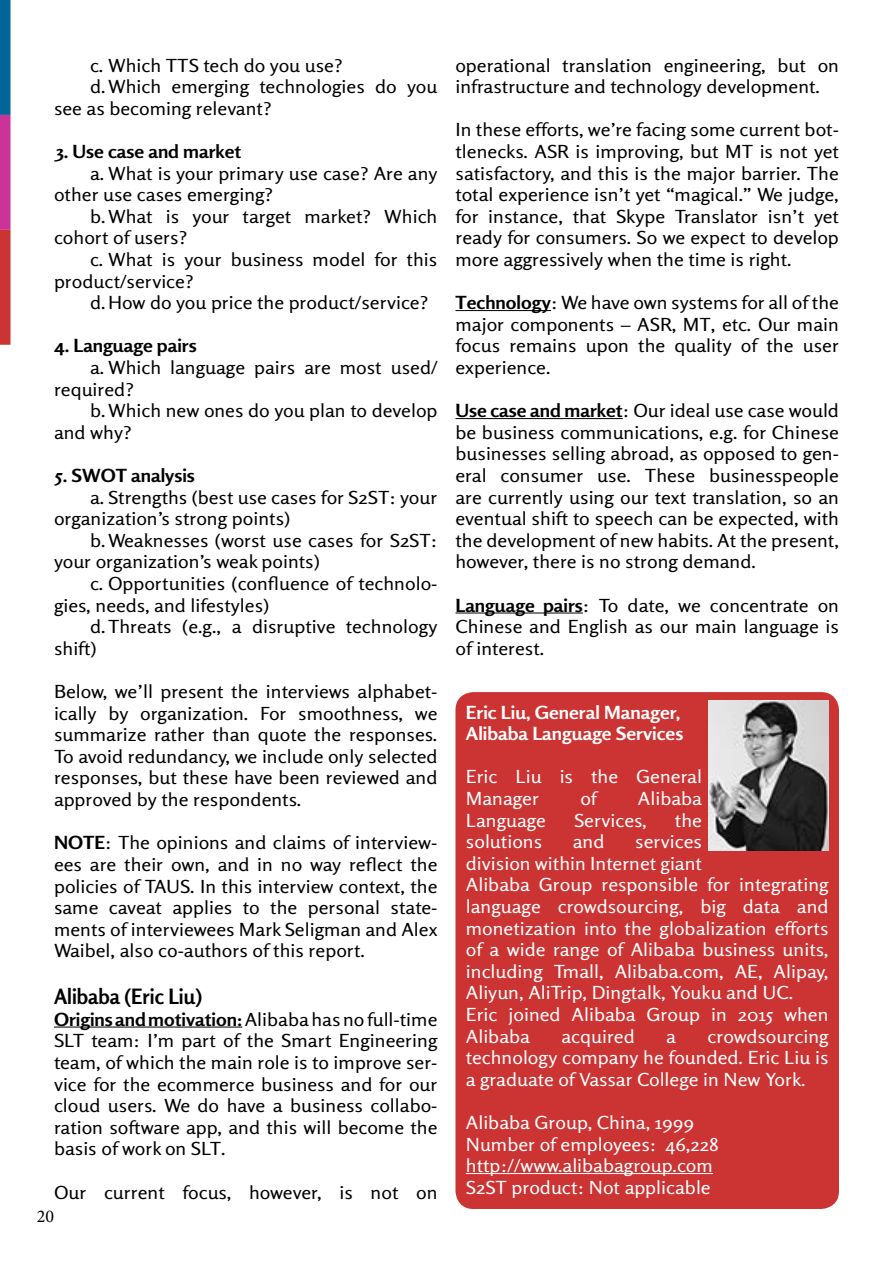
<style>
.page{position:relative;width:893px;height:1263px;background:#fff}
.page>*{position:absolute;margin:0;border:0;box-sizing:border-box;transform-origin:0 0}
.t1{font:700 21px "Rosario";color:#000}
.t2{font:18px/21.6px "Rosario";color:#000;scale:1.1 1}
.t3{font:18px/21.6px "Rosario";color:#fff;scale:1.1 1}
.t4{font:700 18px "Rosario";color:#000;scale:1.1 1}
.t5{font:700 18px/21.6px "Rosario";color:#fff;scale:1.1 1}
.t6{font:18px "Minion Pro";color:#000}
.s1{font-weight:700}
</style>
<div class="page">
<hr style="left:54px;top:1026px;width:188px;height:1px;background:#000">
<hr style="left:455px;top:310px;width:96px;height:1px;background:#000">
<hr style="left:455px;top:418px;width:168px;height:1px;background:#000">
<hr style="left:455px;top:612px;width:128px;height:1px;background:#000">
<div style="left:455px;top:692px;width:384px;height:517px;background:#c33;border-radius:18px"></div>
<div style="left:0;top:0;width:10px;height:115px;background:#069"></div>
<div style="left:0;top:115px;width:10px;height:115px;background:#c39"></div>
<div style="left:0;top:230px;width:10px;height:115px;background:#c33"></div>
<hr style="left:466px;top:1173px;width:247px;height:1px;background:#fff">
<img style="left:709px;top:701px;width:120px;height:150px">
<p class="t2" style="left:90px;top:54px;width:231px">c. Which TTS tech do you use?</p>
<p class="t2" style="left:90px;top:76px;width:317px">d.Which emerging technologies do you</p>
<p class="t2" style="left:54px;top:98px;width:199px">see as becoming relevant?</p>
<p class="t4" style="left:54px;top:141px;width:172px">3. Use case and market</p>
<p class="t2" style="left:54px;top:162px;width:350px;text-indent:36px">a. What is your primary use case? Are any other use cases emerging?</p>
<p class="t2" style="left:54px;top:206px;width:350px;text-indent:36px">b.What is your target market? Which cohort of users?</p>
<p class="t2" style="left:54px;top:249px;width:350px;text-indent:36px">c. What is your business model for this product/service?</p>
<p class="t2" style="left:90px;top:292px;width:309px">d.How do you price the product/service?</p>
<p class="t4" style="left:54px;top:335px;width:131px">4. Language pairs</p>
<p class="t2" style="left:54px;top:357px;width:350px;text-indent:36px">a. Which language pairs are most used/ required?</p>
<p class="t2" style="left:54px;top:400px;width:350px;text-indent:36px">b.Which new ones do you plan to develop and why?</p>
<p class="t4" style="left:54px;top:465px;width:130px">5. SWOT analysis</p>
<p class="t2" style="left:54px;top:486px;width:350px;text-indent:36px">a. Strengths (best use cases for S2ST: your organization’s strong points)</p>
<p class="t2" style="left:54px;top:530px;width:350px;text-indent:36px">b.Weaknesses (worst use cases for S2ST: your organization’s weak points)</p>
<p class="t2" style="left:54px;top:573px;width:350px;text-indent:36px">c. Opportunities (confluence of technolo&shy;gies, needs, and lifestyles)</p>
<p class="t2" style="left:54px;top:616px;width:350px;text-indent:36px">d.Threats (e.g., a disruptive technology shift)</p>
<p class="t2" style="left:54px;top:681px;width:350px;text-align:justify">Below, we’ll present the interviews alphabet&shy;ically by organization. For smoothness, we summarize rather than quote the responses.<br>To avoid redundancy, we include only selected responses, but these have been reviewed and approved by the respondents.</p>
<p class="t2" style="left:54px;top:832px;width:350px;text-align:justify"><span class="s1">NOTE</span>: The opinions and claims of interview&shy;ees are their own, and in no way reflect the policies of TAUS. In this interview context, the same caveat applies to the personal state&shy;ments of interviewees Mark Seligman and Alex Waibel, also co-authors of this report.</p>
<p class="t1" style="left:54px;top:984px;width:150px">Alibaba (Eric Liu)</p>
<p class="t2" style="left:54px;top:1008px;width:350px;text-align:justify"><span class="s1">Origins and motivation:</span> Alibaba has no full-time SLT team: I’m part of the Smart Engineering team, of which the main role is to improve ser&shy;vice for the ecommerce business and for our cloud users. We do have a business collabo&shy;ration software app, and this will become the basis of work on SLT.</p>
<p class="t2" style="left:54px;top:1181px;width:350px">Our current focus, however, is not on</p>
<p class="t6" style="left:37px;top:1204px;width:19px">20</p>
<p class="t2" style="left:455px;top:54px;width:350px">operational translation engineering, but on infrastructure and technology development.</p>
<p class="t2" style="left:455px;top:119px;width:350px;text-align:justify">In these efforts, we’re facing some current bot&shy;tlenecks. ASR is improving, but MT is not yet satisfactory, and this is the major barrier. The total experience isn’t yet “magical.” We judge, for instance, that Skype Translator isn’t yet ready for consumers. So we expect to develop more aggressively when the time is right.</p>
<p class="t2" style="left:455px;top:292px;width:350px;text-align:justify"><span class="s1">Technology</span>: We have own systems for all of the major components – ASR, MT, etc. Our main focus remains upon the quality of the user experience.</p>
<p class="t2" style="left:455px;top:400px;width:350px;text-align:justify"><span class="s1">Use case and market</span>: Our ideal use case would be business communications, e.g. for Chinese businesses selling abroad, as opposed to gen&shy;eral consumer use. These businesspeople are currently using our text translation, so an eventual shift to speech can be expected, with the development of new habits. At the present, however, there is no strong demand.</p>
<p class="t2" style="left:455px;top:594px;width:350px;text-align:justify"><span class="s1">Language pairs</span>: To date, we concentrate on Chinese and English as our main language is of interest.</p>
<p class="t5" style="left:466px;top:701px;width:199px">Eric Liu, General Manager,<br>Alibaba Language Services</p>
<p class="t3" style="left:466px;top:766px;width:216px">Eric Liu is the General<br>Manager</p>
<p class="t3" style="left:580px;top:788px;width:16px">of</p>
<p class="t3" style="left:638px;top:788px;width:60px">Alibaba</p>
<p class="t3" style="left:466px;top:809px;width:74px">Language</p>
<p class="t3" style="left:574px;top:809px;width:68px">Services,</p>
<p class="t3" style="left:675px;top:809px;width:26px">the</p>
<p class="t3" style="left:466px;top:831px;width:71px">solutions</p>
<p class="t3" style="left:573px;top:831px;width:30px">and</p>
<p class="t3" style="left:466px;top:831px;width:331px;text-indent:169px">services<br>division within Internet giant<br>Alibaba Group responsible for integrating language crowdsourcing, big data and monetization into the globalization efforts of a wide range of Alibaba business units, including Tmall, Alibaba.com, AE, Alipay, Aliyun, AliTrip, Dingtalk, Youku and UC.<br>Eric joined Alibaba Group in 2015 when Alibaba</p>
<p class="t3" style="left:466px;top:1025px;width:331px;text-align:justify;text-indent:242px">crowdsourcing technology company he founded. Eric Liu is a graduate of Vassar College in New York.</p>
<p class="t3" style="left:466px;top:1112px;width:232px">Alibaba Group, China, 1999<br>Number of employees: 46,228 http://www.alibabagroup.com<br>S2ST product: Not applicable</p>
<p class="t3" style="left:561px;top:1025px;width:68px">acquired</p>
<p class="t3" style="left:666px;top:1025px;width:10px">a</p>
</div>
